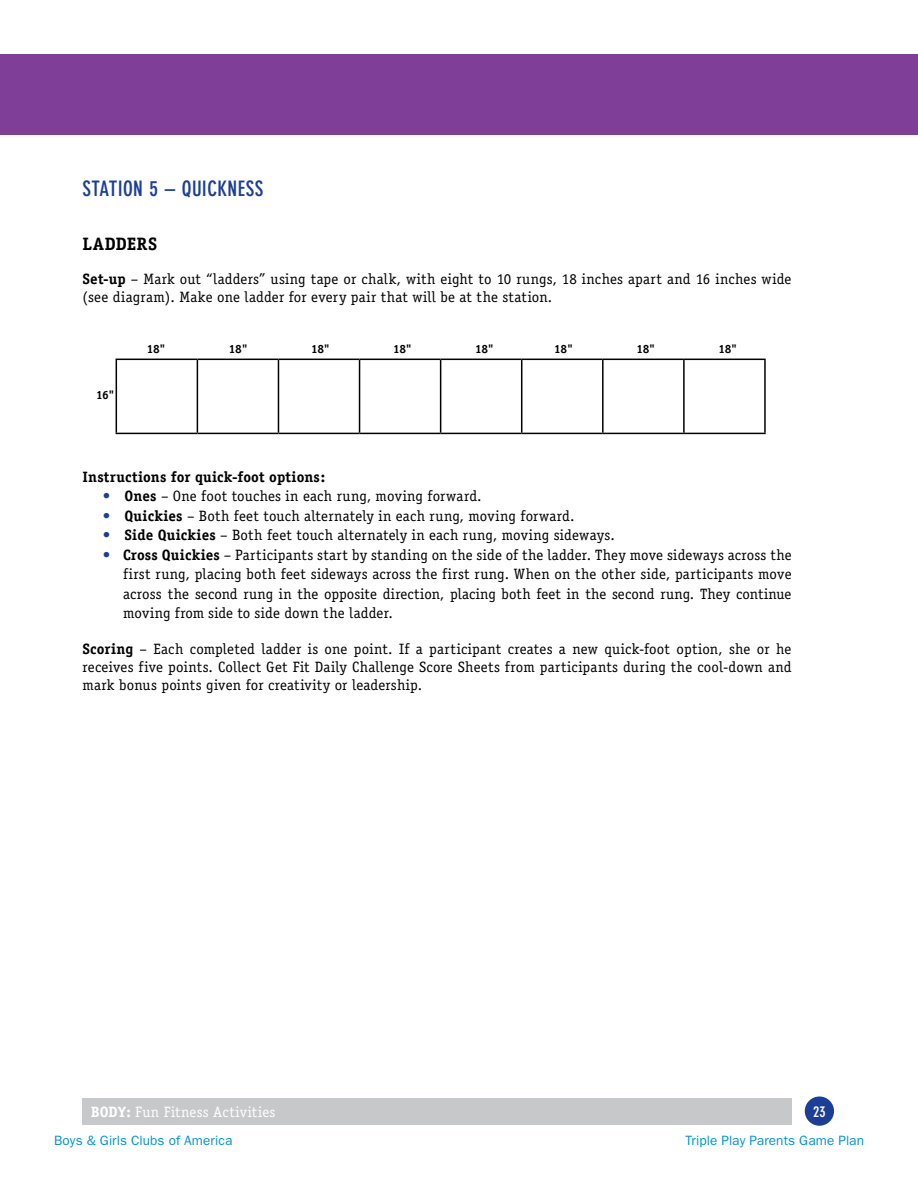
<style>
.page{position:relative;width:918px;height:1188px;background:#fff}
.page>*{position:absolute;margin:0;border:0;box-sizing:border-box;transform-origin:0 0}
.t1{font:700 condensed 21px "DIN Neuzeit Grotesk";letter-spacing:.02em;color:#1c3e94}
.t2{font:700 18px "Officina Serif";letter-spacing:.02em;color:#000}
.t3{font:15px/18px "Officina Serif";letter-spacing:.01em;color:#000;text-align:justify}
.t4{font:700 15px "Officina Serif";letter-spacing:.015em;color:#000}
.t5{font:15px "Officina Serif";letter-spacing:.015em;color:#fff}
.t6{font:700 condensed 15px "DIN Neuzeit Grotesk";color:#fff}
.t7{font:13.5px "Franklin Gothic";letter-spacing:.01em;color:#0093d0}
.t8{font:700 11.85px "Officina Serif";letter-spacing:-.02em;color:#000}
.s1{font-weight:700}
.s2{font-weight:700;color:#1c3e94}
</style>
<div class="page">
<div style="left:805px;top:1096px;width:29px;height:30px;background:#1c3e94;border-radius:50%"></div>
<div style="left:82px;top:1099px;width:710px;height:26px;background:#c7c8ca"></div>
<div style="left:0;top:54px;width:918px;height:81px;background:#7f3f98"></div>
<hr style="left:116px;top:359px;width:81px;height:1px;background:#000">
<hr style="left:116px;top:360px;width:1px;height:73px;background:#000">
<hr style="left:197px;top:359px;width:81px;height:1px;background:#000">
<hr style="left:197px;top:360px;width:1px;height:73px;background:#000">
<hr style="left:278px;top:359px;width:82px;height:1px;background:#000">
<hr style="left:278px;top:360px;width:1px;height:73px;background:#000">
<hr style="left:360px;top:359px;width:81px;height:1px;background:#000">
<hr style="left:359px;top:360px;width:1px;height:73px;background:#000">
<hr style="left:441px;top:359px;width:81px;height:1px;background:#000">
<hr style="left:440px;top:360px;width:1px;height:73px;background:#000">
<hr style="left:522px;top:359px;width:81px;height:1px;background:#000">
<hr style="left:521px;top:360px;width:1px;height:73px;background:#000">
<hr style="left:603px;top:359px;width:81px;height:1px;background:#000">
<hr style="left:602px;top:360px;width:2px;height:73px;background:#000">
<hr style="left:684px;top:359px;width:82px;height:1px;background:#000">
<hr style="left:683px;top:360px;width:2px;height:73px;background:#000">
<hr style="left:764px;top:360px;width:2px;height:73px;background:#000">
<hr style="left:116px;top:433px;width:81px;height:1px;background:#000">
<hr style="left:197px;top:433px;width:81px;height:1px;background:#000">
<hr style="left:278px;top:433px;width:82px;height:1px;background:#000">
<hr style="left:360px;top:433px;width:81px;height:1px;background:#000">
<hr style="left:441px;top:433px;width:81px;height:1px;background:#000">
<hr style="left:522px;top:433px;width:81px;height:1px;background:#000">
<hr style="left:603px;top:433px;width:81px;height:1px;background:#000">
<hr style="left:684px;top:433px;width:82px;height:1px;background:#000">
<h1 class="t1" style="left:82px;top:177px;width:183px">STATION 5 – QUICKNESS</h1>
<p class="t2" style="left:82px;top:232px;width:76px">LADDERS</p>
<p class="t3" style="left:82px;top:270px;width:711px"><span class="s1">Set-up</span> – Mark out “ladders” using tape or chalk, with eight to 10 rungs, 18 inches apart and 16 inches wide (see diagram). Make one ladder for every pair that will be at the station.</p>
<p class="t8" style="left:96px;top:388px;width:20px">16"</p>
<p class="t8" style="left:147px;top:341px;width:20px">18"</p>
<p class="t8" style="left:229px;top:341px;width:20px">18"</p>
<p class="t8" style="left:311px;top:341px;width:20px">18"</p>
<p class="t8" style="left:393px;top:341px;width:20px">18"</p>
<p class="t8" style="left:475px;top:341px;width:20px">18"</p>
<p class="t8" style="left:554px;top:341px;width:20px">18"</p>
<p class="t8" style="left:636px;top:341px;width:20px">18"</p>
<p class="t8" style="left:718px;top:341px;width:20px">18"</p>
<p class="t4" style="left:82px;top:467px;width:244px">Instructions for quick-foot options:</p>
<p class="t3" style="left:103px;top:487px;width:380px"><span class="s2">•</span> <span class="s1">Ones</span> – One foot touches in each rung, moving forward.</p>
<p class="t3" style="left:103px;top:507px;width:473px"><span class="s2">•</span> <span class="s1">Quickies</span> – Both feet touch alternately in each rung, moving forward.</p>
<p class="t3" style="left:103px;top:526px;width:514px"><span class="s2">•</span> <span class="s1">Side Quickies</span> – Both feet touch alternately in each rung, moving sideways.</p>
<p class="t3" style="left:123px;top:545px;width:670px;line-height:19.5px;text-indent:-20px"><span class="s2">•</span> <span class="s1">Cross Quickies</span> – Participants start by standing on the side of the ladder. They move sideways across the first rung, placing both feet sideways across the first rung. When on the other side, participants move across the second rung in the opposite direction, placing both feet in the second rung. They continue moving from side to side down the ladder.</p>
<p class="t3" style="left:83px;top:640px;width:711px"><span class="s1">Scoring</span> – Each completed ladder is one point. If a participant creates a new quick-foot option, she or he receives five points. Collect Get Fit Daily Challenge Score Sheets from participants during the cool-down and mark bonus points given for creativity or leadership.</p>
<p class="t5" style="left:91px;top:1103px;width:186px"><span class="s1">BODY:</span> Fun Fitness Activities</p>
<p class="t6" style="left:813px;top:1103px;width:14px">23</p>
<p class="t7" style="left:54px;top:1133px;width:180px">Boys &amp; Girls Clubs of America</p>
<p class="t7" style="left:686px;top:1133px;width:180px">Triple Play Parents Game Plan</p>
</div>
